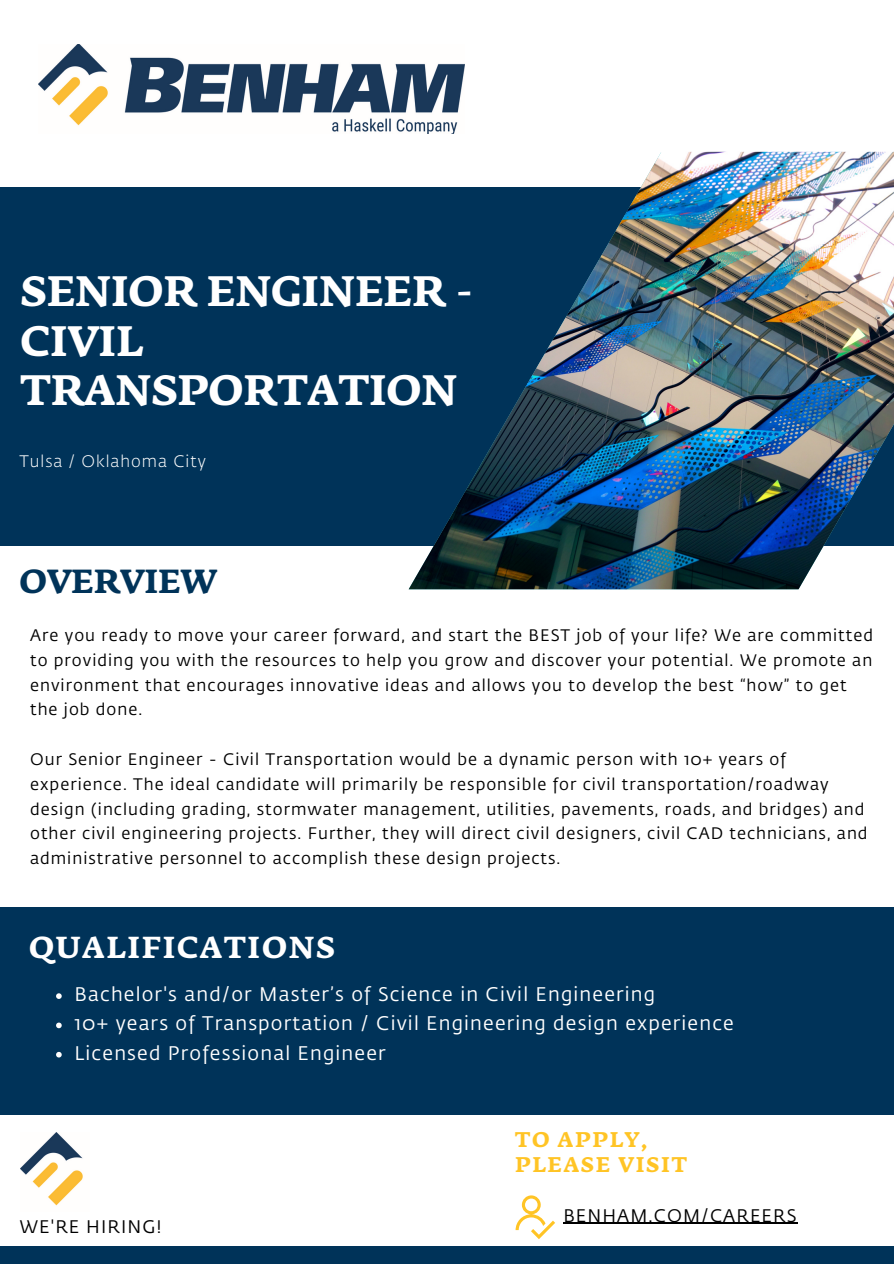
<style>
.page{position:relative;width:894px;height:1264px;background:#fff}
.page>*{position:absolute;margin:0;border:0;box-sizing:border-box;transform-origin:0 0}
.t1{font:700 42px/49.5px "Fedra Serif A Std";color:#fff}
.t2{font:700 33px "Fedra Serif A Std";color:#003359}
.t3{font:700 30px "Fedra Serif A Std";letter-spacing:.06em;color:#fff}
.t4{font:700 21px/24.8px "Fedra Serif A Std";letter-spacing:.085em;color:#ffc425}
.t5{font:19.5px/29.2px "Fedra Sans Std";letter-spacing:.06em;color:#fff}
.t6{font:18px "Fedra Sans Std";letter-spacing:.06em;color:#000}
.t7{font:16.5px/24.8px "Fedra Sans Std";letter-spacing:.06em;color:#000}
.t8{font:300 16.5px "Fedra Sans Std";letter-spacing:.06em;color:#fff}
</style>
<div class="page">
<div style="left:0;top:1245px;width:893px;height:18px;background:#003359"></div>
<div style="left:0;top:907px;width:893px;height:207px;background:#003359"></div>
<div style="left:0;top:187px;width:893px;height:358px;background:#003359"></div>
<img style="left:408px;top:152px;width:485px;height:437px">
<svg style="left:515px;top:1195px;width:40px;height:44px"></svg>
<svg style="left:56px;top:993px;width:6px;height:5px"></svg>
<svg style="left:56px;top:1022px;width:6px;height:6px"></svg>
<svg style="left:56px;top:1051px;width:6px;height:6px"></svg>
<hr style="left:563px;top:1222px;width:234px;height:1px;background:#000">
<img style="left:20px;top:1132px;width:63px;height:74px">
<img style="left:38px;top:45px;width:426px;height:89px">
<h1 class="t1" style="left:20px;top:269px;width:454px">SENIOR ENGINEER -<br>CIVIL<br>TRANSPORTATION</h1>
<p class="t8" style="left:20px;top:453px;width:188px">Tulsa / Oklahoma City</p>
<h2 class="t2" style="left:20px;top:567px;width:199px">OVERVIEW</h2>
<p class="t7" style="left:30px;top:624px;width:844px">Are you ready to move your career forward, and start the BEST job of your life? We are committed to providing you with the resources to help you grow and discover your potential. We promote an environment that encourages innovative ideas and allows you to develop the best “how” to get the job done.</p>
<p class="t7" style="left:30px;top:748px;width:838px">Our Senior Engineer - Civil Transportation would be a dynamic person with 10+ years of experience. The ideal candidate will primarily be responsible for civil transportation/roadway design (including grading, stormwater management, utilities, pavements, roads, and bridges) and other civil engineering projects. Further, they will direct civil designers, civil CAD technicians, and administrative personnel to accomplish these design projects.</p>
<h3 class="t3" style="left:29px;top:934px;width:307px">QUALIFICATIONS</h3>
<p class="t5" style="left:75px;top:981px;width:660px">Bachelor's and/or Master’s of Science in Civil Engineering<br>10+ years of Transportation / Civil Engineering design experience<br>Licensed Professional Engineer</p>
<p class="t6" style="left:20px;top:1219px;width:143px">WE'RE HIRING!</p>
<p class="t4" style="left:515px;top:1128px;width:173px">TO APPLY,<br>PLEASE VISIT</p>
<p class="t6" style="left:563px;top:1207px;width:234px">BENHAM.COM/CAREERS</p>
</div>
